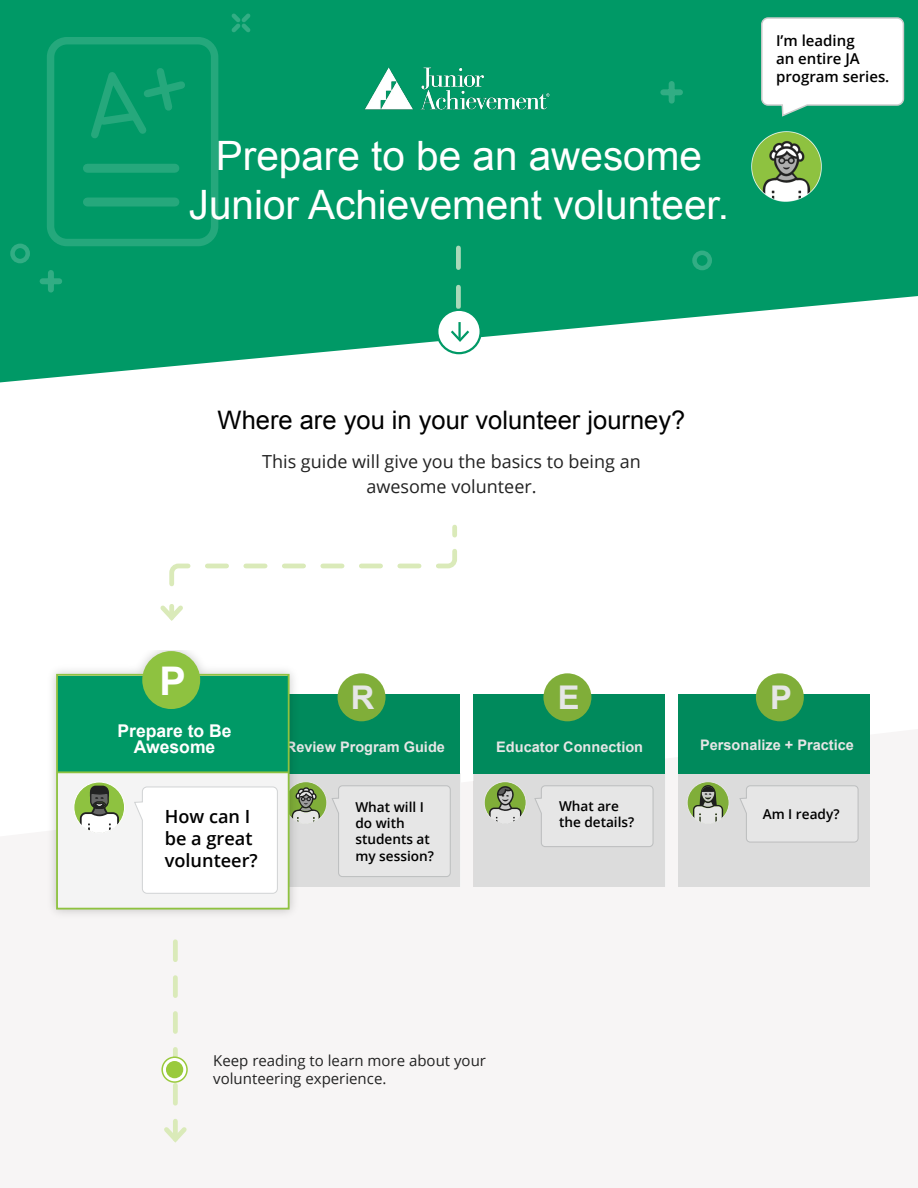
<style>
.page{position:relative;width:918px;height:1188px;background:#fff}
.page>*{position:absolute;margin:0;border:0;box-sizing:border-box;transform-origin:0 0}
.t1{font:40.5px/48.6px "Arial";color:#fff;text-align:center}
.t2{font:700 39.45px "Arial";color:#fff}
.t3{font:700 32.7px "Arial";color:#fff}
.t4{font:25.5px "Arial";color:#000}
.t5{font:600 18.15px/21.8px "Open Sans";color:#000}
.t6{font:18px/25.5px "Open Sans";color:#222;text-align:center}
.t7{font:700 17.55px/16.5px "Arial";color:#fff;text-align:center}
.t8{font:15px/18px "Open Sans";color:#222}
.t9{font:600 15px/18px "Open Sans";color:#000}
.t10{font:700 14.55px "Arial";color:#fff}
.t11{font:600 13.65px/16.4px "Open Sans";color:#000}
</style>
<div class="page">
<svg style="left:0;top:0;width:918px;height:382px;background:#21a679"></svg>
<svg style="left:303px;top:694px;width:157px;height:193px;background:#86bda9"></svg>
<svg style="left:474px;top:694px;width:191px;height:193px;background:#83bba6"></svg>
<svg style="left:678px;top:694px;width:192px;height:193px;background:#83baa6"></svg>
<img style="left:47px;top:650px;width:256px;height:269px">
<svg style="left:55px;top:673px;width:235px;height:237px"></svg>
<div style="left:142px;top:651px;width:58px;height:58px;background:#8ec240;border-radius:50%"></div>
<hr style="left:57px;top:771px;width:232px;height:2px;background:#8ec240">
<div style="left:338px;top:673px;width:48px;height:48px;background:#80ae39;border-radius:50%"></div>
<div style="left:543px;top:673px;width:48px;height:48px;background:#80ae39;border-radius:50%"></div>
<div style="left:756px;top:673px;width:48px;height:48px;background:#80ae39;border-radius:50%"></div>
<svg style="left:437px;top:310px;width:44px;height:43px"></svg>
<div style="left:436px;top:309px;width:46px;height:45px;border:2px solid #096;border-radius:50%"></div>
<svg style="left:443px;top:248px;width:31px;height:105px"></svg>
<hr style="left:458px;top:322px;width:3px;height:17px;background:#096">
<svg style="left:227px;top:9px;width:28px;height:25px"></svg>
<div style="left:10px;top:244px;width:20px;height:19px;border:4px solid #fff;border-radius:50%"></div>
<div style="left:48px;top:273px;width:6px;height:17px;background:#32ad84"></div>
<div style="left:43px;top:278px;width:16px;height:6px;background:#32ad84"></div>
<div style="left:47px;top:37px;width:171px;height:209px;border:8px solid #fcfffc;border-radius:17px"></div>
<svg style="left:85px;top:57px;width:105px;height:87px;background:#079b6a"></svg>
<div style="left:87px;top:164px;width:88px;height:9px;background:#26a87c"></div>
<div style="left:87px;top:198px;width:88px;height:9px;background:#26a87c"></div>
<img style="left:355px;top:55px;width:206px;height:65px">
<div style="left:692px;top:251px;width:20px;height:19px;border:4px solid #fff;border-radius:50%"></div>
<div style="left:669px;top:84px;width:6px;height:17px;background:#32ad84"></div>
<div style="left:663px;top:89px;width:17px;height:6px;background:#32ad84"></div>
<svg style="left:160px;top:524px;width:297px;height:97px"></svg>
<svg style="left:161px;top:942px;width:27px;height:201px"></svg>
<svg style="left:162px;top:1057px;width:25px;height:25px"></svg>
<div style="left:161px;top:1056px;width:27px;height:27px;border:2px solid #9aca3c;border-radius:50%"></div>
<div style="left:166px;top:1061px;width:17px;height:17px;background:#9aca3c;border-radius:50%"></div>
<svg style="left:760px;top:17px;width:145px;height:101px"></svg>
<img style="left:751px;top:131px;width:71px;height:71px">
<h1 class="t1" style="left:189px;top:132px;width:542px">Prepare to be an awesome<br>Junior Achievement volunteer.</h1>
<p class="t9" style="left:776px;top:31px;width:115px">I’m leading<br>an entire JA program series.</p>
<h3 class="t4" style="left:218px;top:403px;width:469px">Where are you in your volunteer journey?</h3>
<h3 class="t6" style="left:262px;top:448px;width:380px">This guide will give you the basics to being an awesome volunteer.</h3>
<h2 class="t2" style="left:160px;top:655px;width:28px">P</h2>
<h3 class="t3" style="left:351px;top:676px;width:25px">R</h3>
<h3 class="t3" style="left:558px;top:676px;width:23px">E</h3>
<h3 class="t3" style="left:770px;top:676px;width:23px">P</h3>
<p class="t7" style="left:117px;top:723px;width:116px">Prepare to Be<br>Awesome</p>
<h3 class="t5" style="left:165px;top:806px;width:95px">How can I be a great volunteer?</h3>
<p class="t10" style="left:286px;top:738px;width:161px">Review Program Guide</p>
<p class="t11" style="left:355px;top:798px;width:80px">What will I do with students at my session?</p>
<p class="t10" style="left:496px;top:738px;width:148px">Educator Connection</p>
<p class="t11" style="left:559px;top:797px;width:77px">What are the details?</p>
<p class="t10" style="left:700px;top:736px;width:155px">Personalize + Practice</p>
<p class="t11" style="left:763px;top:805px;width:78px">Am I ready?</p>
<p class="t8" style="left:213px;top:1051px;width:274px">Keep reading to learn more about your volunteering experience.</p>
</div>
